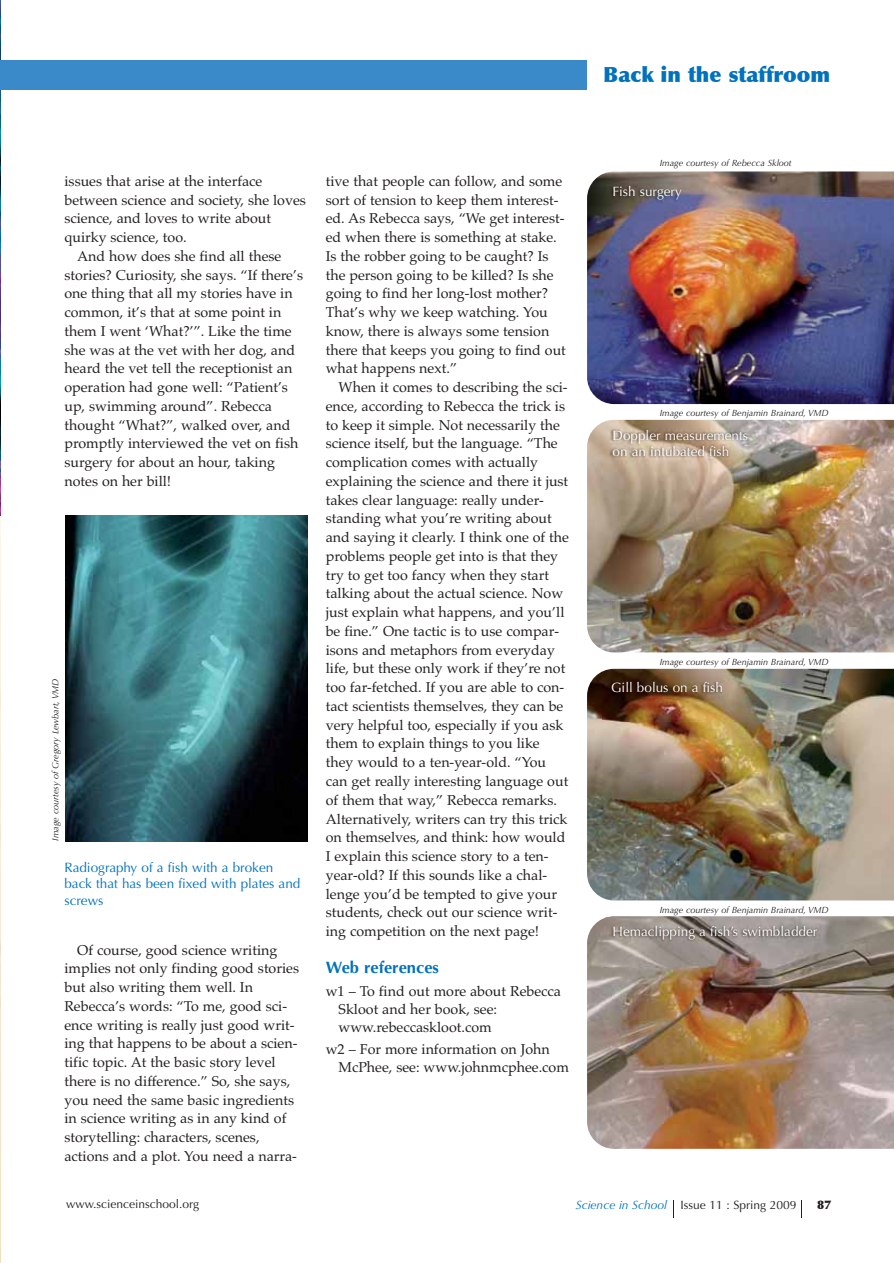
<style>
.page{position:relative;width:894px;height:1263px;background:#fff}
.page>*{position:absolute;margin:0;border:0;box-sizing:border-box;transform-origin:0 0}
.t1{font:900 21px "Optima";color:#0071bc}
.t2{font:700 16.5px "Optima";color:#0071bc}
.t3{font:14.25px/18.8px "Palatino";color:#231f20}
.t4{font:13.5px/16.5px "Optima";color:#fff}
.t5{font:13.5px/16.5px "Optima";color:#0071bc}
.t6{font:12px "Optima";color:#231f20}
.t7{font:900 12px "Optima";color:#231f20}
.t8{font:italic 9px "Optima";color:#231f20}
.s1{font-style:italic;color:#0071bc}
</style>
<div class="page">
<img style="left:0;top:515px;width:1px;height:748px">
<img style="left:0;top:0;width:1px;height:515px">
<img style="left:587px;top:669px;width:306px;height:231px">
<div style="left:1px;top:60px;width:586px;height:30px;background:#3a89c9"></div>
<svg style="left:673px;top:1200px;width:1px;height:17px"></svg>
<svg style="left:801px;top:1201px;width:1px;height:17px"></svg>
<img style="left:587px;top:171px;width:306px;height:233px">
<img style="left:602px;top:674px;width:276px;height:48px">
<img style="left:604px;top:177px;width:229px;height:48px">
<img style="left:587px;top:916px;width:306px;height:233px">
<img style="left:604px;top:917px;width:277px;height:50px">
<hr style="left:0;top:60px;width:1px;height:30px;background:#3a89c9">
<img style="left:65px;top:515px;width:243px;height:327px">
<img style="left:587px;top:420px;width:306px;height:232px">
<img style="left:601px;top:421px;width:166px;height:100px">
<h1 class="t1" style="left:603px;top:66px;width:228px">Back in the staffroom</h1>
<p class="t3" style="left:64px;top:173px;width:199px">issues that arise at the interface</p>
<p class="t3" style="left:64px;top:192px;width:243px">between science and society, she loves</p>
<p class="t3" style="left:64px;top:211px;width:208px">science, and loves to write about</p>
<p class="t3" style="left:64px;top:230px;width:124px">quirky science, too.</p>
<p class="t3" style="left:77px;top:248px;width:206px">And how does she find all these</p>
<p class="t3" style="left:64px;top:267px;width:240px">stories? Curiosity, she says. “If there’s</p>
<p class="t3" style="left:64px;top:286px;width:230px">one thing that all my stories have in</p>
<p class="t3" style="left:64px;top:305px;width:218px">common, it’s that at some point in</p>
<p class="t3" style="left:64px;top:323px;width:229px">them I went ‘What?’”. Like the time</p>
<p class="t3" style="left:64px;top:342px;width:232px">she was at the vet with her dog, and</p>
<p class="t3" style="left:64px;top:361px;width:229px">heard the vet tell the receptionist an</p>
<p class="t3" style="left:64px;top:380px;width:225px">operation had gone well: “Patient’s</p>
<p class="t3" style="left:64px;top:398px;width:209px">up, swimming around”. Rebecca</p>
<p class="t3" style="left:64px;top:417px;width:227px">thought “What?”, walked over, and</p>
<p class="t3" style="left:64px;top:436px;width:235px">promptly interviewed the vet on fish</p>
<p class="t3" style="left:64px;top:455px;width:212px">surgery for about an hour, taking</p>
<p class="t3" style="left:64px;top:473px;width:108px">notes on her bill!</p>
<p class="t8" style="left:52px;top:841px;width:163px;rotate:-90deg">Image courtesy of Gregory Lewbart, VMD</p>
<p class="t5" style="left:64px;top:860px;width:237px">Radiography of a fish with a broken back that has been fixed with plates and screws</p>
<p class="t3" style="left:64px;top:942px;width:236px;text-indent:13px">Of course, good science writing implies not only finding good stories but also writing them well. In Rebecca’s words: “To me, good sci&shy;ence writing is really just good writ&shy;ing that happens to be about a scien&shy;tific topic. At the basic story level there is no difference.” So, she says, you need the same basic ingredients in science writing as in any kind of storytelling: characters, scenes, actions and a plot. You need a narra-</p>
<p class="t3" style="left:326px;top:173px;width:241px">tive that people can follow, and some sort of tension to keep them interest&shy;ed. As Rebecca says, “We get interest&shy;ed when there is something at stake.<br>Is the robber going to be caught? Is the person going to be killed? Is she going to find her long-lost mother?<br>That’s why we keep watching. You know, there is always some tension there that keeps you going to find out what happens next.”</p>
<p class="t3" style="left:326px;top:380px;width:245px;text-indent:13px">When it comes to describing the sci&shy;ence, according to Rebecca the trick is to keep it simple. Not necessarily the science itself, but the language. “The complication comes with actually explaining the science and there it just takes clear language: really under&shy;standing what you’re writing about and saying it clearly. I think one of the problems people get into is that they try to get too fancy when they start talking about the actual science. Now just explain what happens, and you’ll be fine.” One tactic is to use compar&shy;isons and metaphors from everyday life, but these only work if they’re not too far-fetched. If you are able to con&shy;tact scientists themselves, they can be very helpful too, especially if you ask them to explain things to you like they would to a ten-year-old. “You can get really interesting language out of them that way,” Rebecca remarks.<br>Alternatively, writers can try this trick on themselves, and think: how would I explain this science story to a ten&shy;year-old? If this sounds like a chal&shy;lenge you’d be tempted to give your students, check out our science writ&shy;ing competition on the next page!</p>
<p class="t2" style="left:326px;top:961px;width:115px">Web references</p>
<p class="t3" style="left:338px;top:983px;width:224px;line-height:18px;text-indent:-13px">w1 – To find out more about Rebecca<br>Skloot and her book, see: www.rebeccaskloot.com</p>
<p class="t3" style="left:338px;top:1042px;width:232px;line-height:18px;text-indent:-13px">w2 – For more information on John<br>McPhee, see: www.johnmcphee.com</p>
<p class="t8" style="left:659px;top:159px;width:133px">Image courtesy of Rebecca Skloot</p>
<p class="t4" style="left:612px;top:184px;width:71px">Fish surgery</p>
<p class="t8" style="left:659px;top:409px;width:170px">Image courtesy of Benjamin Brainard, VMD</p>
<p class="t4" style="left:612px;top:428px;width:137px">Doppler measurements on an intubated fish</p>
<p class="t8" style="left:659px;top:658px;width:170px">Image courtesy of Benjamin Brainard, VMD</p>
<p class="t4" style="left:611px;top:681px;width:113px">Gill bolus on a fish</p>
<p class="t8" style="left:659px;top:906px;width:170px">Image courtesy of Benjamin Brainard, VMD</p>
<p class="t4" style="left:612px;top:924px;width:206px">Hemaclipping a fish’s swimbladder</p>
<p class="t6" style="left:66px;top:1199px;width:134px">www.scienceinschool.org</p>
<p class="t6" style="left:575px;top:1200px;width:222px"><span class="s1">Science in School</span> Issue 11 : Spring 2009</p>
<p class="t7" style="left:816px;top:1199px;width:16px">87</p>
</div>
